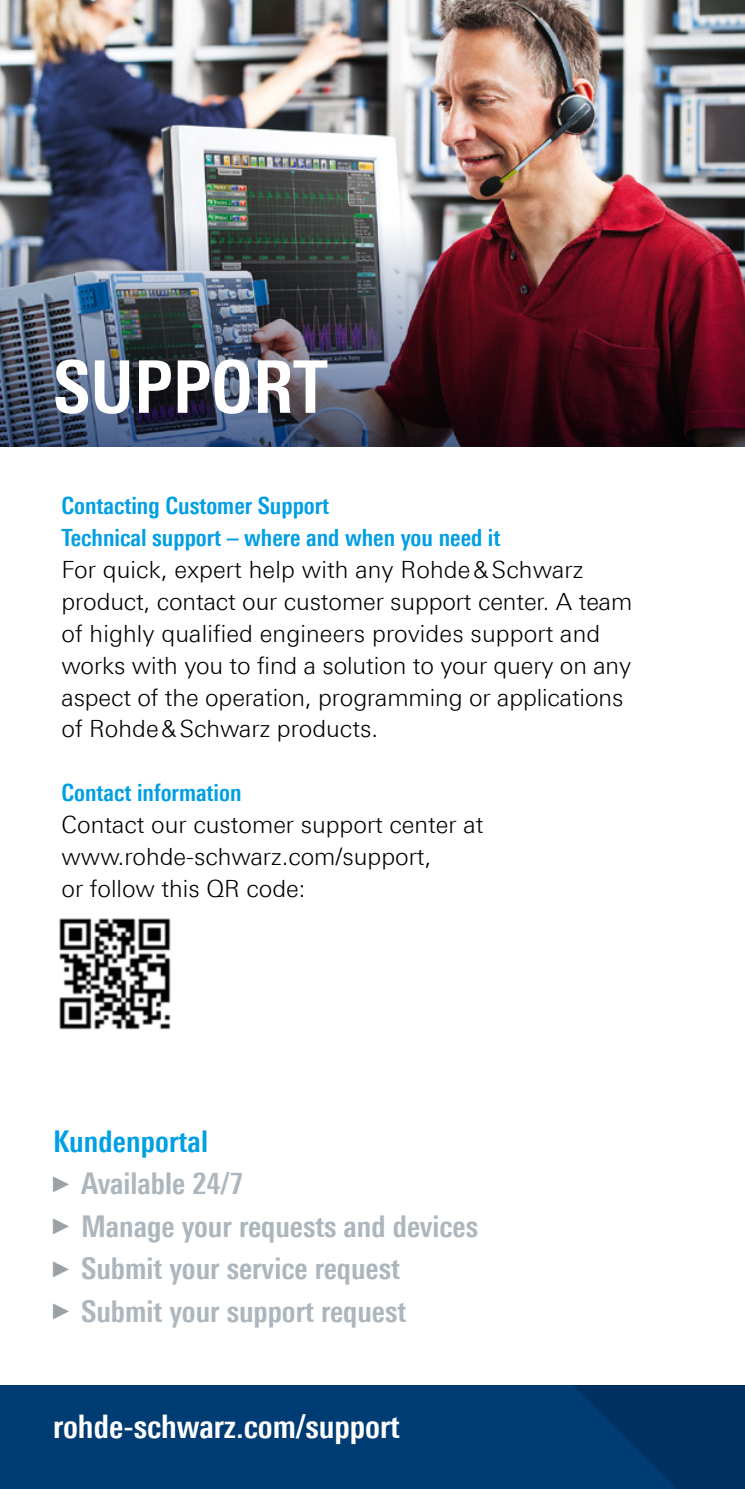
<style>
.page{position:relative;width:745px;height:1489px;background:#fff}
.page>*{position:absolute;margin:0;border:0;box-sizing:border-box;transform-origin:0 0}
.t1{font:700 72.5px "Linotype Univers 620 Cn";color:#fff}
.t2{font:700 32.5px "Linotype Univers 620 Cn";color:#fff}
.t3{font:700 30px/42.5px "Linotype Univers 620 Cn";color:#adb6bc}
.t4{font:300 23.75px/32px "Linotype Univers 330";color:#000}
.t5{font:700 23.75px/32px "Linotype Univers 620 Cn";color:#009fe3}
.s1{color:#009fe3}
.s2{font-family:"Arial Narrow";font-weight:400;font-size:22.5px;color:#9ba2a7}
</style>
<div class="page">
<img style="left:0;top:0;width:744px;height:223px">
<img style="left:0;top:223px;width:744px;height:223px">
<div style="left:0;top:1384px;width:744px;height:104px;background:#00305f"></div>
<svg style="left:0;top:1384px;width:676px;height:104px;background:#023c73"></svg>
<img style="left:59px;top:918px;width:112px;height:112px">
<h1 class="t1" style="left:53px;top:344px;width:276px">SUPPORT</h1>
<p class="t5" style="left:61px;top:489px;width:440px">Contacting Customer Support<br>Technical support – where and when you need it</p>
<p class="t4" style="left:61px;top:553px;width:572px">For quick, expert help with any Rohde&amp;Schwarz product, contact our customer support center. A team of highly qualified engineers provides support and works with you to find a solution to your query on any aspect of the operation, programming or applications of Rohde&amp;Schwarz products.</p>
<p class="t5" style="left:61px;top:776px;width:181px">Contact information</p>
<p class="t4" style="left:61px;top:808px;width:423px">Contact our customer support center at www.rohde-schwarz.com/support,<br>or follow this QR code:</p>
<p class="t3" style="left:53px;top:1119px;width:426px"><span class="s1">Kundenportal<br></span><span class="s2">►</span> Available 24/7<br><span class="s2">►</span> Manage your requests and devices <span class="s2">►</span> Submit your service request<br><span class="s2">►</span> Submit your support request</p>
<h2 class="t2" style="left:53px;top:1407px;width:348px">rohde-schwarz.com/support</h2>
</div>
